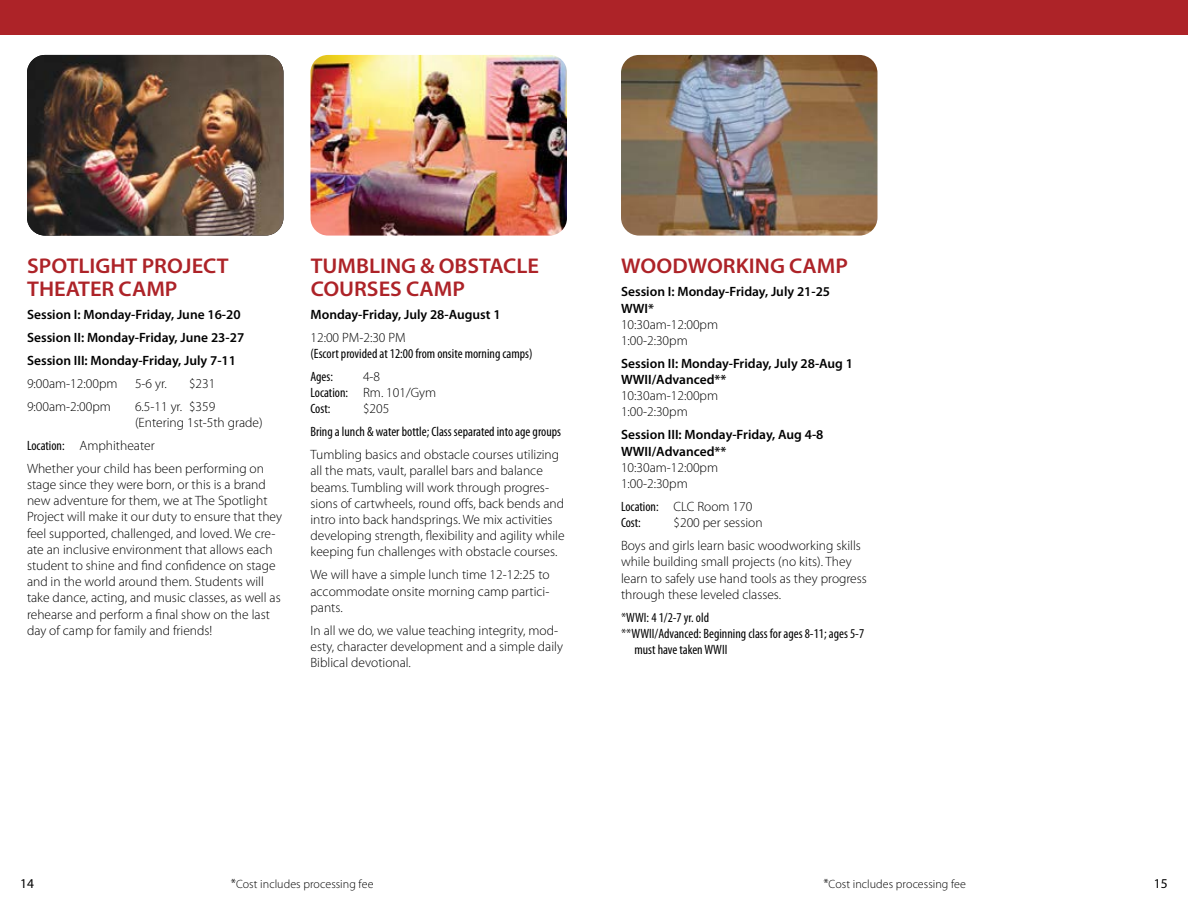
<style>
.page{position:relative;width:1188px;height:918px;background:#fff}
.page>*{position:absolute;margin:0;border:0;box-sizing:border-box;transform-origin:0 0}
.t1{font:600 21.3px/22.5px "Myriad Pro";color:#ad2328;scale:1.05 1}
.t2{font:300 13.5px/16.2px "Myriad Pro";color:#000}
.t3{font:600 13.5px/16.2px "Myriad Pro";color:#000}
.t4{font:condensed 13.5px/16.2px "Myriad Pro";color:#000}
.t5{font:13.5px "Myriad Pro";color:#000}
.t6{font:300 12px "Myriad Pro";letter-spacing:.005em;color:#000}
.s1{font-weight:400;font-stretch:condensed}
.s2{font-weight:300;font-stretch:normal}
.s3{font-size:13.5px}
</style>
<div class="page">
<div style="left:0;top:0;width:608px;height:34px;background:#ad2328"></div>
<div style="left:580px;top:0;width:608px;height:34px;background:#ad2328"></div>
<img style="left:621px;top:55px;width:257px;height:181px">
<img style="left:27px;top:55px;width:257px;height:181px">
<img style="left:310px;top:55px;width:257px;height:181px">
<h1 class="t1" style="left:27px;top:255px;width:193px">SPOTLIGHT PROJECT<br>THEATER CAMP</h1>
<p class="t3" style="left:27px;top:303px;width:219px;line-height:23px">Session I: Monday-Friday, June 16-20<br>Session II: Monday-Friday, June 23-27<br>Session III: Monday-Friday, July 7-11</p>
<p class="t2" style="left:27px;top:375px;width:92px">9:00am-12:00pm</p>
<p class="t2" style="left:135px;top:375px;width:33px">5-6 yr.</p>
<p class="t2" style="left:189px;top:375px;width:28px">$231</p>
<p class="t2" style="left:27px;top:398px;width:85px">9:00am-2:00pm</p>
<p class="t2" style="left:135px;top:398px;width:129px">6.5-11 yr. $359 (Entering 1st-5th grade)</p>
<p class="t2" style="left:27px;top:434px;width:239px;line-height:23px"><span class="s1">Location:</span> Amphitheater<br>Whether your child has been performing on</p>
<p class="t2" style="left:27px;top:477px;width:257px">stage since they were born, or this is a brand new adventure for them, we at The Spotlight Project will make it our duty to ensure that they feel supported, challenged, and loved. We cre&shy;ate an inclusive environment that allows each student to shine and find confidence on stage and in the world around them. Students will take dance, acting, and music classes, as well as rehearse and perform a final show on the last day of camp for family and friends!</p>
<h1 class="t1" style="left:311px;top:255px;width:219px">TUMBLING &amp; OBSTACLE<br>COURSES CAMP</h1>
<p class="t3" style="left:310px;top:306px;width:192px">Monday-Friday, July 28-August 1</p>
<p class="t2" style="left:310px;top:329px;width:97px">12:00 PM-2:30 PM</p>
<p class="t4" style="left:310px;top:342px;width:224px;line-height:23px">(Escort provided at 12:00 from onsite morning camps)<br>Ages:</p>
<p class="t4" style="left:310px;top:369px;width:127px;text-indent:53px"><span class="s2">4-8<br></span>Location: <span class="s2">Rm. 101/Gym<br></span>Cost:</p>
<p class="t2" style="left:363px;top:401px;width:28px">$205</p>
<p class="t4" style="left:310px;top:424px;width:252px">Bring a lunch &amp; water bottle; Class separated into age groups</p>
<p class="t2" style="left:310px;top:447px;width:256px">Tumbling basics and obstacle courses utilizing all the mats, vault, parallel bars and balance beams. Tumbling will work through progres&shy;sions of cartwheels, round offs, back bends and intro into back handsprings. We mix activities developing strength, flexibility and agility while keeping fun challenges with obstacle courses.</p>
<p class="t2" style="left:310px;top:567px;width:241px;text-align:justify">We will have a simple lunch time 12-12:25 to accommodate onsite morning camp partici&shy;pants.</p>
<p class="t2" style="left:310px;top:622px;width:254px">In all we do, we value teaching integrity, mod&shy;esty, character development and a simple daily<br>Biblical devotional.</p>
<h1 class="t1" style="left:621px;top:255px;width:218px">WOODWORKING CAMP</h1>
<p class="t3" style="left:621px;top:284px;width:211px">Session I: Monday-Friday, July 21-25<br>WWI*</p>
<p class="t2" style="left:621px;top:316px;width:99px">10:30am-12:00pm<br>1:00-2:30pm</p>
<p class="t3" style="left:621px;top:355px;width:234px">Session II: Monday-Friday, July 28-Aug 1<br>WWII/Advanced**</p>
<p class="t2" style="left:621px;top:388px;width:99px">10:30am-12:00pm<br>1:00-2:30pm</p>
<p class="t3" style="left:621px;top:427px;width:204px">Session III: Monday-Friday, Aug 4-8<br>WWII/Advanced**</p>
<p class="t2" style="left:621px;top:459px;width:99px">10:30am-12:00pm<br>1:00-2:30pm</p>
<p class="t4" style="left:621px;top:499px;width:133px">Location: <span class="s2">CLC Room 170<br></span>Cost:</p>
<p class="t2" style="left:621px;top:511px;width:242px;line-height:23px;text-indent:53px">$200 per session<br>Boys and girls learn basic woodworking skills</p>
<p class="t2" style="left:621px;top:554px;width:247px">while building small projects (no kits). They learn to safely use hand tools as they progress through these leveled classes.</p>
<p class="t4" style="left:621px;top:609px;width:90px"><span class="s2">*</span>WWI: 4 1/2-7 yr. old</p>
<p class="t4" style="left:621px;top:626px;width:245px"><span class="s2">**</span>WWII/Advanced: Beginning class for ages 8-11; ages 5-7</p>
<p class="t4" style="left:634px;top:642px;width:94px">must have taken WWII</p>
<p class="t5" style="left:20px;top:876px;width:15px">14</p>
<p class="t6" style="left:231px;top:877px;width:144px"><span class="s3">*</span>Cost includes processing fee</p>
<p class="t6" style="left:823px;top:877px;width:144px"><span class="s3">*</span>Cost includes processing fee</p>
<p class="t5" style="left:1154px;top:876px;width:15px">15</p>
</div>
